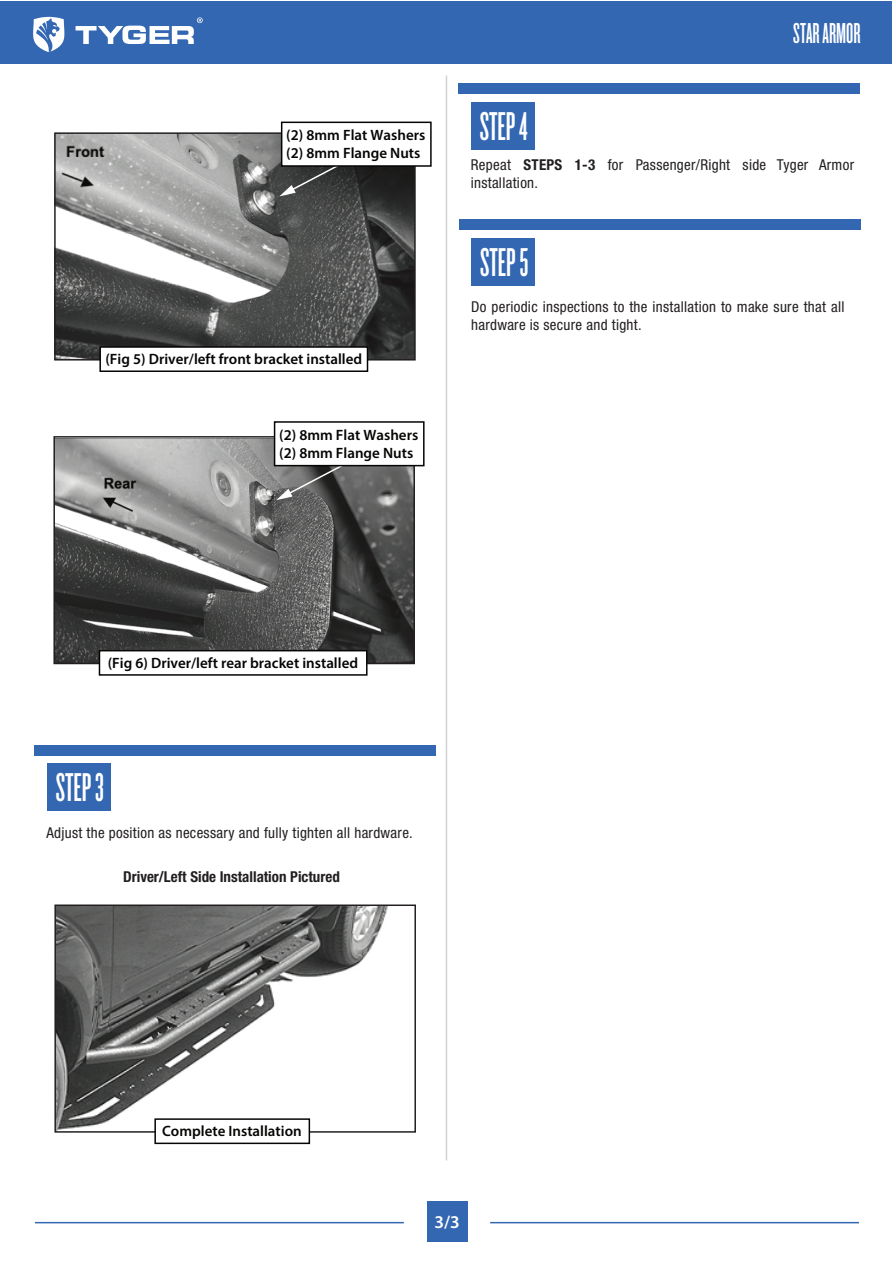
<style>
.page{position:relative;width:893px;height:1263px;background:#fff}
.page>*{position:absolute;margin:0;border:0;box-sizing:border-box;transform-origin:0 0}
.t1{font:41.85px "Knockout HTF46 Flyweight";color:#fff}
.t2{font:30px "Knockout HTF46 Flyweight";color:#fff}
.t3{font:600 18px "Myriad Pro";color:#fff}
.t4{font:condensed 15px/18px "Helvetica Neue LT Std";letter-spacing:.02em;color:#231f20}
.t5{font:600 15px/18px "Myriad Pro";color:#050504}
.t6{font:700 condensed 15px "Helvetica Neue LT Std";color:#231f20}
.s1{font-weight:700}
</style>
<div class="page">
<hr style="left:446px;top:76px;width:1px;height:1084px;background:#d1d2d4">
<div style="left:47px;top:764px;width:63px;height:47px;background:#3367b2"></div>
<div style="left:35px;top:745px;width:401px;height:10px;background:#3367b2"></div>
<div style="left:472px;top:238px;width:63px;height:48px;background:#3367b2"></div>
<div style="left:459px;top:219px;width:401px;height:11px;background:#3367b2"></div>
<div style="left:0;top:1px;width:892px;height:63px;background:#3367b2"></div>
<svg style="left:33px;top:17px;width:31px;height:35px"></svg>
<svg style="left:76px;top:17px;width:127px;height:27px"></svg>
<div style="left:427px;top:1201px;width:40px;height:40px;background:#3367b2"></div>
<hr style="left:35px;top:1222px;width:369px;height:1px;background:#3367b2">
<hr style="left:490px;top:1222px;width:369px;height:1px;background:#3367b2">
<div style="left:471px;top:102px;width:63px;height:48px;background:#3367b2"></div>
<div style="left:459px;top:84px;width:401px;height:10px;background:#3367b2"></div>
<img style="left:57px;top:135px;width:356px;height:223px">
<div style="left:54px;top:132px;width:362px;height:229px;border:2px solid #231f20"></div>
<div style="left:99px;top:346px;width:269px;height:26px;background:#fff;border:2px solid #050504"></div>
<svg style="left:279px;top:142px;width:101px;height:54px;background:#3c3d3d"></svg>
<div style="left:281px;top:122px;width:151px;height:45px;background:#fff;border:2px solid #050504"></div>
<img style="left:56px;top:439px;width:356px;height:222px">
<div style="left:53px;top:436px;width:362px;height:228px;border:2px solid #231f20"></div>
<div style="left:99px;top:650px;width:269px;height:26px;background:#fff;border:2px solid #050504"></div>
<img style="left:57px;top:907px;width:331px;height:223px">
<div style="left:54px;top:904px;width:362px;height:229px;border:2px solid #231f20"></div>
<div style="left:154px;top:1118px;width:156px;height:26px;background:#fff;border:2px solid #050504"></div>
<svg style="left:276px;top:466px;width:101px;height:34px;background:#656665"></svg>
<div style="left:274px;top:421px;width:151px;height:45px;background:#fff;border:2px solid #050504"></div>
<p class="t5" style="left:286px;top:126px;width:141px">(2) 8mm Flat Washers (2) 8mm Flange Nuts</p>
<p class="t5" style="left:105px;top:350px;width:258px">(Fig 5) Driver/left front bracket installed</p>
<p class="t5" style="left:279px;top:426px;width:141px">(2) 8mm Flat Washers (2) 8mm Flange Nuts</p>
<h1 class="t1" style="left:480px;top:106px;width:50px">STEP 4</h1>
<h2 class="t2" style="left:793px;top:18px;width:69px">STAR ARMOR</h2>
<p class="t4" style="left:471px;top:156px;width:385px">Repeat <span class="s1">STEPS 1-3</span> for Passenger/Right side Tyger Armor installation.</p>
<h1 class="t1" style="left:480px;top:242px;width:50px">STEP 5</h1>
<p class="t4" style="left:471px;top:297px;width:375px">Do periodic inspections to the installation to make sure that all hardware is secure and tight.</p>
<p class="t5" style="left:108px;top:654px;width:252px">(Fig 6) Driver/left rear bracket installed</p>
<h1 class="t1" style="left:56px;top:767px;width:50px">STEP 3</h1>
<p class="t4" style="left:46px;top:824px;width:368px">Adjust the position as necessary and fully tighten all hardware.</p>
<p class="t6" style="left:123px;top:867px;width:218px">Driver/Left Side Installation Pictured</p>
<p class="t5" style="left:162px;top:1122px;width:141px">Complete Installation</p>
<p class="t3" style="left:435px;top:1210px;width:27px">3/3</p>
</div>
